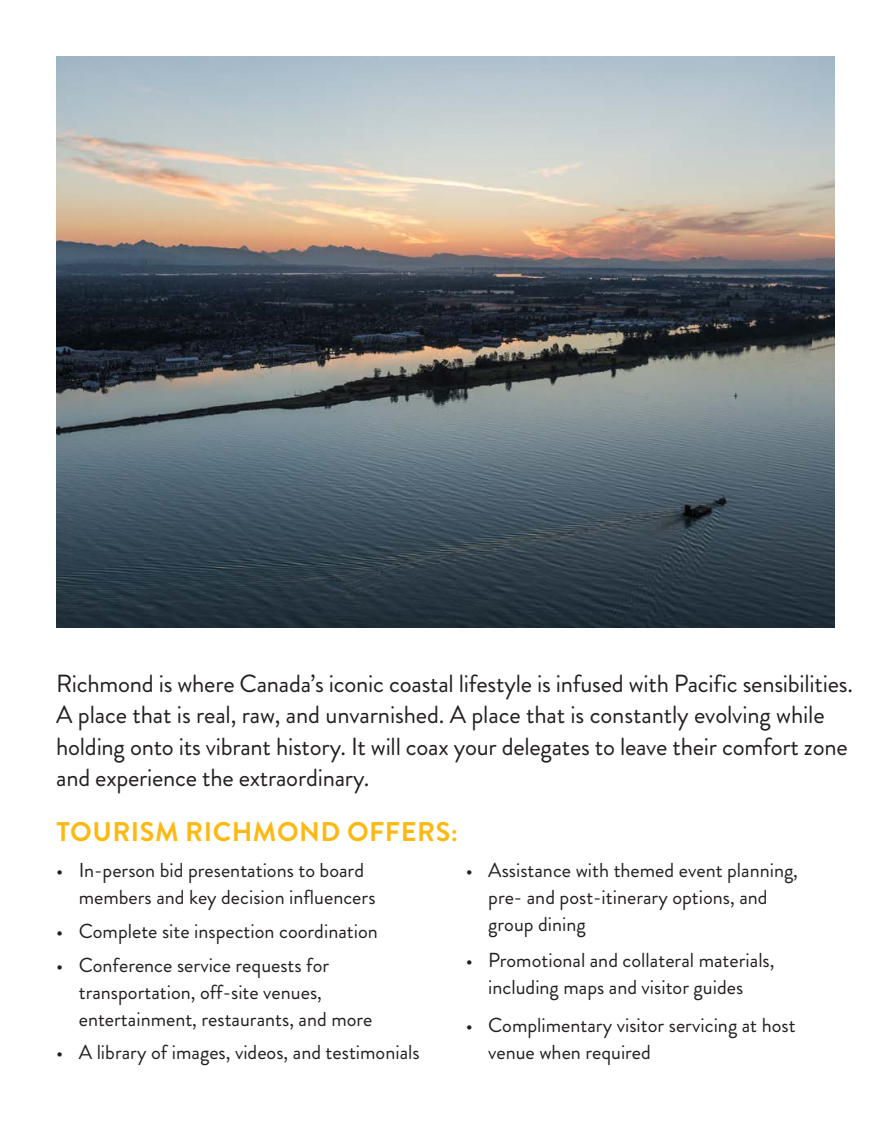
<style>
.page{position:relative;width:891px;height:1134px;background:#fff}
.page>*{position:absolute;margin:0;border:0;box-sizing:border-box;transform-origin:0 0}
.t1{font:700 27px "Brandon Grotesque";letter-spacing:.02em;color:#fdb913}
.t2{font:24.75px/31.5px "Brandon Grotesque";letter-spacing:-.01em;color:#231f20}
.t3{font:20.25px/27px "Brandon Grotesque";color:#231f20}
</style>
<div class="page">
<img style="left:56px;top:56px;width:779px;height:572px">
<p class="t2" style="left:56px;top:668px;width:798px">Richmond is where Canada’s iconic coastal lifestyle is infused with Pacific sensibilities.<br>A place that is real, raw, and unvarnished. A place that is constantly evolving while holding onto its vibrant history. It will coax your delegates to leave their comfort zone and experience the extraordinary.</p>
<h1 class="t1" style="left:56px;top:813px;width:403px">TOURISM RICHMOND OFFERS:</h1>
<p class="t3" style="left:79px;top:857px;width:298px;text-indent:-22px">• In-person bid presentations to board members and key decision influencers</p>
<p class="t3" style="left:56px;top:918px;width:323px">• Complete site inspection coordination</p>
<p class="t3" style="left:79px;top:951px;width:295px;text-indent:-22px">• Conference service requests for transportation, off-site venues, entertainment, restaurants, and more</p>
<p class="t3" style="left:56px;top:1039px;width:365px">• A library of images, videos, and testimonials</p>
<p class="t3" style="left:488px;top:857px;width:311px;text-indent:-22px">• Assistance with themed event planning, pre- and post-itinerary options, and group dining</p>
<p class="t3" style="left:466px;top:947px;width:310px;text-align:center">• Promotional and collateral materials, including maps and visitor guides</p>
<p class="t3" style="left:488px;top:1012px;width:309px;text-indent:-22px">• Complimentary visitor servicing at host venue when required</p>
</div>
